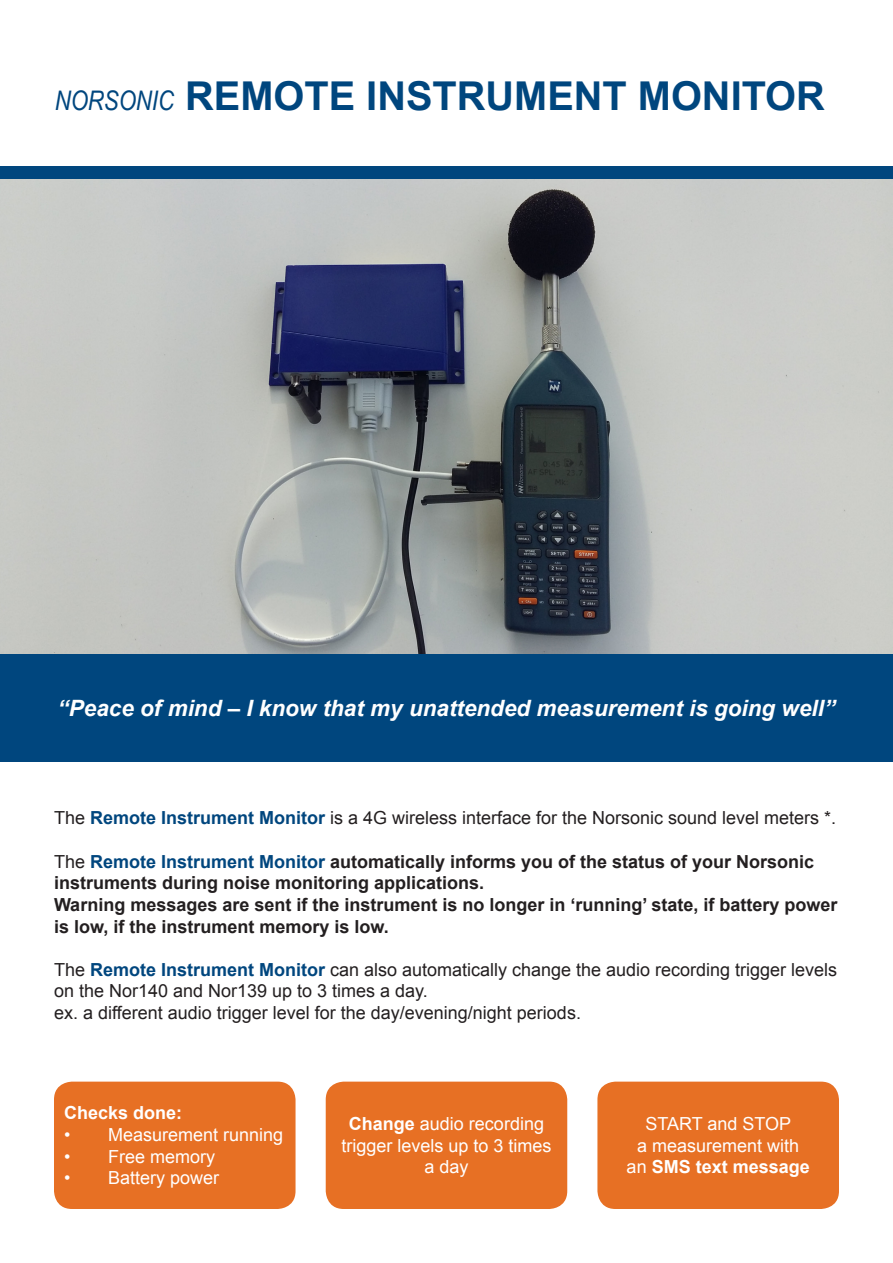
<style>
.page{position:relative;width:893px;height:1263px;background:#fff}
.page>*{position:absolute;margin:0;border:0;box-sizing:border-box;transform-origin:0 0}
.t1{font:700 39.75px "Arial";color:#00467e}
.t2{font:italic 700 22.5px "Arial";color:#fff}
.t3{font:18px/21.6px "Arial";color:#231f20}
.t4{font:700 18px/21.6px "Arial";color:#231f20}
.t5{font:18px "Arial";color:#fff}
.t6{font:700 18px "Arial";color:#fff}
.s1{font-family:"Arial Narrow";font-weight:400;font-style:italic;font-size:27px}
.s2{font-weight:700;color:#00467e}
.s3{font-weight:400}
.s4{color:#00467e}
.s5{font-weight:700}
</style>
<div class="page">
<img style="left:0;top:179px;width:893px;height:475px">
<div style="left:0;top:654px;width:893px;height:107px;background:#00467e"></div>
<div style="left:0;top:166px;width:893px;height:13px;background:#00467e"></div>
<div style="left:54px;top:1081px;width:242px;height:128px;background:#e77024;border-radius:18px"></div>
<div style="left:326px;top:1081px;width:241px;height:128px;background:#e77024;border-radius:18px"></div>
<div style="left:597px;top:1081px;width:242px;height:128px;background:#e77024;border-radius:18px"></div>
<p class="t1" style="left:55px;top:70px;width:772px"><span class="s1">NORSONIC</span> REMOTE INSTRUMENT MONITOR</p>
<p class="t2" style="left:58px;top:693px;width:779px">“Peace of mind – I know that my unattended measurement is going well”</p>
<p class="t3" style="left:54px;top:807px;width:784px">The <span class="s2">Remote Instrument Monitor</span> is a 4G wireless interface for the Norsonic sound level meters *.</p>
<p class="t4" style="left:54px;top:851px;width:762px"><span class="s3">The</span> <span class="s4">Remote Instrument Monitor</span> automatically informs you of the status of your Norsonic instruments during noise monitoring applications.</p>
<p class="t4" style="left:54px;top:894px;width:785px">Warning messages are sent if the instrument is no longer in ‘running’ state, if battery power is low, if the instrument memory is low.</p>
<p class="t3" style="left:54px;top:959px;width:785px">The <span class="s2">Remote Instrument Monitor</span> can also automatically change the audio recording trigger levels on the Nor140 and Nor139 up to 3 times a day.</p>
<p class="t3" style="left:54px;top:1002px;width:528px">ex. a different audio trigger level for the day/evening/night periods.</p>
<p class="t6" style="left:64px;top:1101px;width:120px">Checks done:</p>
<p class="t5" style="left:64px;top:1123px;width:221px">• Measurement running</p>
<p class="t5" style="left:64px;top:1144px;width:153px">• Free memory</p>
<p class="t5" style="left:64px;top:1166px;width:157px">• Battery power</p>
<p class="t5" style="left:349px;top:1112px;width:197px"><span class="s5">Change</span> audio recording</p>
<p class="t5" style="left:341px;top:1134px;width:212px">trigger levels up to 3 times</p>
<p class="t5" style="left:424px;top:1155px;width:46px">a day</p>
<p class="t5" style="left:645px;top:1112px;width:147px">START and STOP</p>
<p class="t5" style="left:637px;top:1134px;width:164px">a measurement with</p>
<p class="t6" style="left:627px;top:1155px;width:185px"><span class="s3">an</span> SMS text message</p>
</div>
